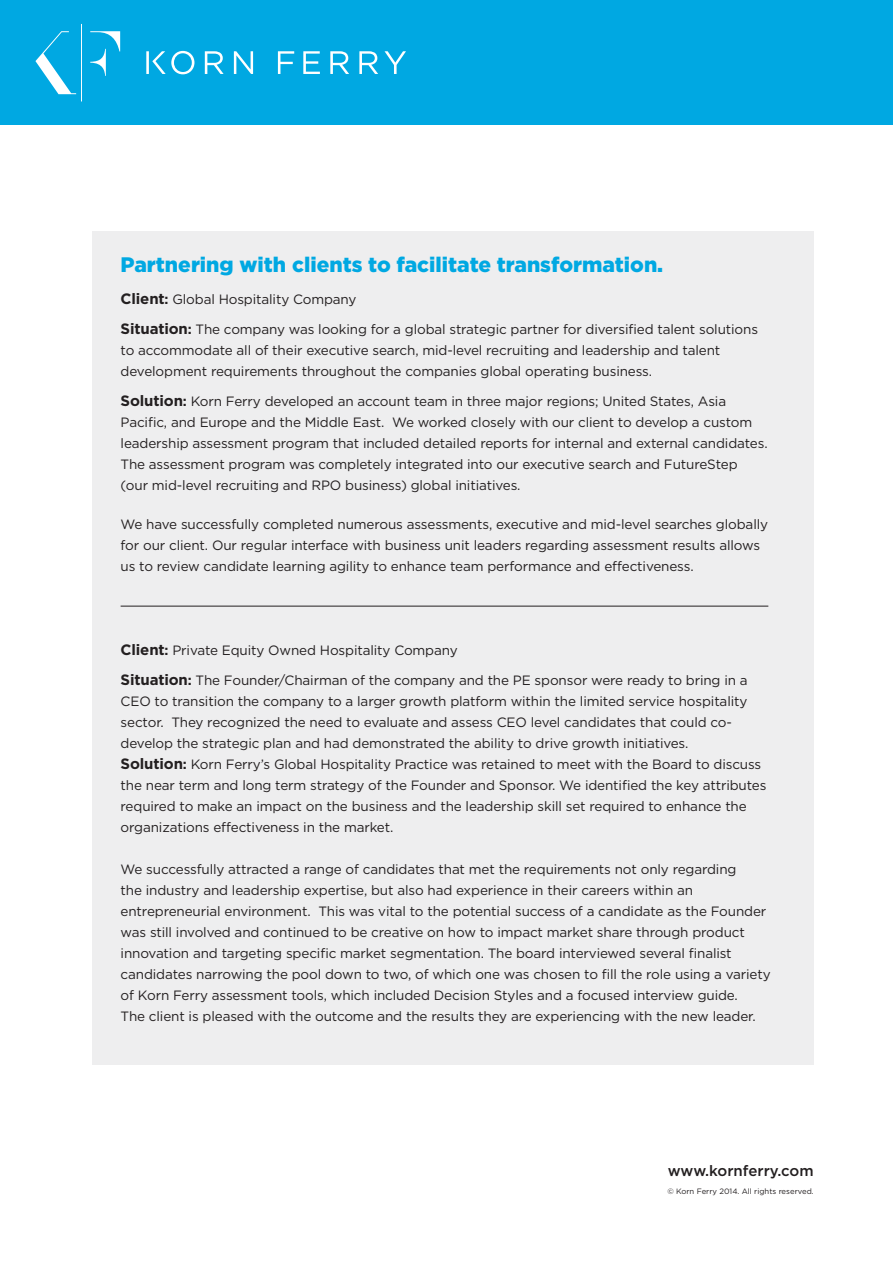
<style>
.page{position:relative;width:893px;height:1263px;background:#fff}
.page>*{position:absolute;margin:0;border:0;box-sizing:border-box;transform-origin:0 0}
.t1{font:900 21px "Gotham";color:#00a8e2}
.t2{font:500 15px "Gotham";color:#231f20}
.t3{font:13.5px/21px "Gotham";letter-spacing:-.01em;color:#231f20}
.t4{font:7.8px "Gotham";color:#231f20}
.s1{font-weight:700;font-size:15px}
.s2{font-weight:700}
</style>
<div class="page">
<div style="left:1px;top:0;width:892px;height:125px;background:#00a8e2"></div>
<svg style="left:146px;top:51px;width:260px;height:23px"></svg>
<svg style="left:35px;top:24px;width:85px;height:77px"></svg>
<div style="left:92px;top:231px;width:722px;height:833px;background:#eeeeef"></div>
<hr style="left:121px;top:606px;width:647px;height:1px;background:#231f20">
<p class="t1" style="left:121px;top:250px;width:544px">Partnering with clients to facilitate transformation.</p>
<p class="t3" style="left:121px;top:288px;width:237px"><span class="s1">Client</span><span class="s2">:</span> Global Hospitality Company</p>
<p class="t3" style="left:121px;top:318px;width:639px"><span class="s1">Situation</span><span class="s2">:</span> The company was looking for a global strategic partner for diversified talent solutions to accommodate all of their executive search, mid-level recruiting and leadership and talent development requirements throughout the companies global operating business.</p>
<p class="t3" style="left:121px;top:390px;width:607px"><span class="s1">Solution</span><span class="s2">:</span> Korn Ferry developed an account team in three major regions; United States, Asia</p>
<p class="t3" style="left:121px;top:411px;width:648px">Pacific, and Europe and the Middle East. We worked closely with our client to develop a custom leadership assessment program that included detailed reports for internal and external candidates.<br>The assessment program was completely integrated into our executive search and FutureStep</p>
<p class="t3" style="left:121px;top:474px;width:401px">(our mid-level recruiting and RPO business) global initiatives.</p>
<p class="t3" style="left:121px;top:513px;width:649px">We have successfully completed numerous assessments, executive and mid-level searches globally for our client. Our regular interface with business unit leaders regarding assessment results allows</p>
<p class="t3" style="left:121px;top:555px;width:574px">us to review candidate learning agility to enhance team performance and effectiveness.</p>
<p class="t3" style="left:121px;top:639px;width:339px"><span class="s1">Client</span><span class="s2">:</span> Private Equity Owned Hospitality Company</p>
<p class="t3" style="left:121px;top:669px;width:629px"><span class="s1">Situation</span><span class="s2">:</span> The Founder/Chairman of the company and the PE sponsor were ready to bring in a</p>
<p class="t3" style="left:121px;top:690px;width:628px">CEO to transition the company to a larger growth platform within the limited service hospitality sector. They recognized the need to evaluate and assess CEO level candidates that could co&shy;develop the strategic plan and had demonstrated the ability to drive growth initiatives.</p>
<p class="t3" style="left:121px;top:753px;width:647px"><span class="s1">Solution</span><span class="s2">:</span> Korn Ferry’s Global Hospitality Practice was retained to meet with the Board to discuss the near term and long term strategy of the Founder and Sponsor. We identified the key attributes required to make an impact on the business and the leadership skill set required to enhance the organizations effectiveness in the market.</p>
<p class="t3" style="left:121px;top:858px;width:617px">We successfully attracted a range of candidates that met the requirements not only regarding</p>
<p class="t3" style="left:121px;top:879px;width:652px">the industry and leadership expertise, but also had experience in their careers within an entrepreneurial environment. This was vital to the potential success of a candidate as the Founder was still involved and continued to be creative on how to impact market share through product innovation and targeting specific market segmentation. The board interviewed several finalist candidates narrowing the pool down to two, of which one was chosen to fill the role using a variety of Korn Ferry assessment tools, which included Decision Styles and a focused interview guide.</p>
<p class="t3" style="left:121px;top:1005px;width:637px">The client is pleased with the outcome and the results they are experiencing with the new leader.</p>
<p class="t2" style="left:668px;top:1161px;width:147px">www.kornferry.com</p>
<p class="t4" style="left:667px;top:1186px;width:148px">© Korn Ferry 2014. All rights reserved.</p>
</div>
